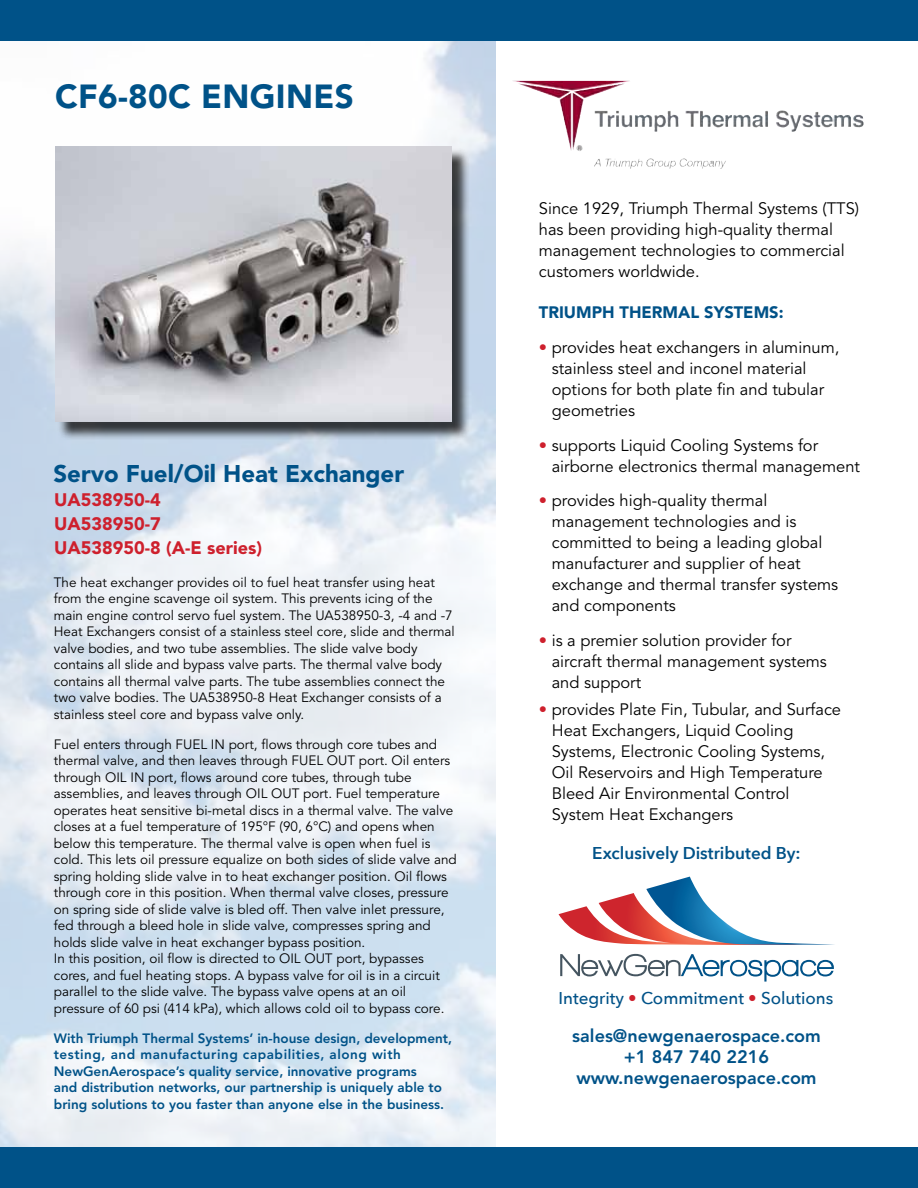
<style>
.page{position:relative;width:918px;height:1188px;background:#fff}
.page>*{position:absolute;margin:0;border:0;box-sizing:border-box;transform-origin:0 0}
.t1{font:900 33.15px "Avenir";letter-spacing:.01em;color:#005288}
.t2{font:900 24px "Avenir";color:#005288}
.t3{font:800 18px/21px "Avenir";color:#005288;text-align:center}
.t4{font:900 18px/24px "Avenir";color:#ce202d}
.t5{font:500 17.1px "Avenir Next";color:#005288}
.t6{font:600 17.1px "Avenir Next";color:#005288}
.t7{font:16.5px/21px "Avenir";color:#000}
.t8{font:900 16.5px "Avenir";color:#005288}
.t9{font:13.5px/16.5px "Avenir";color:#000}
.t10{font:800 13.5px/16.5px "Avenir";color:#005288}
.s1{color:#ce202d}
</style>
<div class="page">
<img style="left:0;top:40px;width:496px;height:1108px">
<div style="left:0;top:0;width:918px;height:40px;background:#005288"></div>
<div style="left:0;top:1148px;width:918px;height:40px;background:#005288"></div>
<img style="left:513px;top:81px;width:118px;height:69px">
<svg style="left:560px;top:954px;width:274px;height:28px"></svg>
<svg style="left:559px;top:877px;width:275px;height:68px"></svg>
<div style="left:57px;top:149px;width:413px;height:291px;background:#000;opacity:.75"></div>
<img style="left:55px;top:146px;width:397px;height:276px">
<h1 class="t1" style="left:55px;top:77px;width:300px">CF6-80C ENGINES</h1>
<h2 class="t2" style="left:54px;top:459px;width:352px">Servo Fuel/Oil Heat Exchanger</h2>
<h3 class="t4" style="left:54px;top:487px;width:209px">UA538950-4<br>UA538950-7<br>UA538950-8 (A-E series)</h3>
<p class="t9" style="left:54px;top:574px;width:402px">The heat exchanger provides oil to fuel heat transfer using heat from the engine scavenge oil system. This prevents icing of the main engine control servo fuel system. The UA538950-3, -4 and -7<br>Heat Exchangers consist of a stainless steel core, slide and thermal valve bodies, and two tube assemblies. The slide valve body contains all slide and bypass valve parts. The thermal valve body contains all thermal valve parts. The tube assemblies connect the two valve bodies. The UA538950-8 Heat Exchanger consists of a stainless steel core and bypass valve only.</p>
<p class="t9" style="left:54px;top:736px;width:405px">Fuel enters through FUEL IN port, flows through core tubes and thermal valve, and then leaves through FUEL OUT port. Oil enters through OIL IN port, flows around core tubes, through tube assemblies, and leaves through OIL OUT port. Fuel temperature operates heat sensitive bi-metal discs in a thermal valve. The valve closes at a fuel temperature of 195°F (90, 6°C) and opens when below this temperature. The thermal valve is open when fuel is cold. This lets oil pressure equalize on both sides of slide valve and spring holding slide valve in to heat exchanger position. Oil flows through core in this position. When thermal valve closes, pressure on spring side of slide valve is bled off. Then valve inlet pressure, fed through a bleed hole in slide valve, compresses spring and holds slide valve in heat exchanger bypass position.<br>In this position, oil flow is directed to OIL OUT port, bypasses cores, and fuel heating stops. A bypass valve for oil is in a circuit parallel to the slide valve. The bypass valve opens at an oil pressure of 60 psi (414 kPa), which allows cold oil to bypass core.</p>
<p class="t10" style="left:54px;top:1030px;width:400px">With Triumph Thermal Systems’ in-house design, development, testing, and manufacturing capabilities, along with NewGenAerospace’s quality service, innovative programs<br>and distribution networks, our partnership is uniquely able to bring solutions to you faster than anyone else in the business.</p>
<p class="t7" style="left:539px;top:199px;width:322px">Since 1929, Triumph Thermal Systems (TTS) has been providing high-quality thermal management technologies to commercial customers worldwide.</p>
<p class="t8" style="left:539px;top:303px;width:246px">Triumph Thermal Systems:</p>
<p class="t7" style="left:552px;top:337px;width:289px;text-indent:-13px"><span class="s1">•</span> provides heat exchangers in aluminum, stainless steel and inconel material options for both plate fin and tubular geometries</p>
<p class="t7" style="left:552px;top:435px;width:310px;text-indent:-13px"><span class="s1">•</span> supports Liquid Cooling Systems for airborne electronics thermal management</p>
<p class="t7" style="left:552px;top:490px;width:288px;text-indent:-13px"><span class="s1">•</span> provides high-quality thermal management technologies and is committed to being a leading global manufacturer and supplier of heat exchange and thermal transfer systems and components</p>
<p class="t7" style="left:552px;top:630px;width:277px;text-indent:-13px"><span class="s1">•</span> is a premier solution provider for aircraft thermal management systems and support</p>
<p class="t7" style="left:552px;top:700px;width:291px;text-indent:-13px"><span class="s1">•</span> provides Plate Fin, Tubular, and Surface Heat Exchangers, Liquid Cooling Systems, Electronic Cooling Systems, Oil Reservoirs and High Temperature Bleed Air Environmental Control System Heat Exchangers</p>
<p class="t6" style="left:592px;top:838px;width:210px">Exclusively Distributed By:</p>
<p class="t5" style="left:559px;top:984px;width:276px">Integrity <span class="s1">•</span> Commitment <span class="s1">•</span> Solutions</p>
<h3 class="t3" style="left:572px;top:1025px;width:250px">sales@newgenaerospace.com +1 847 740 2216 www.newgenaerospace.com</h3>
</div>
